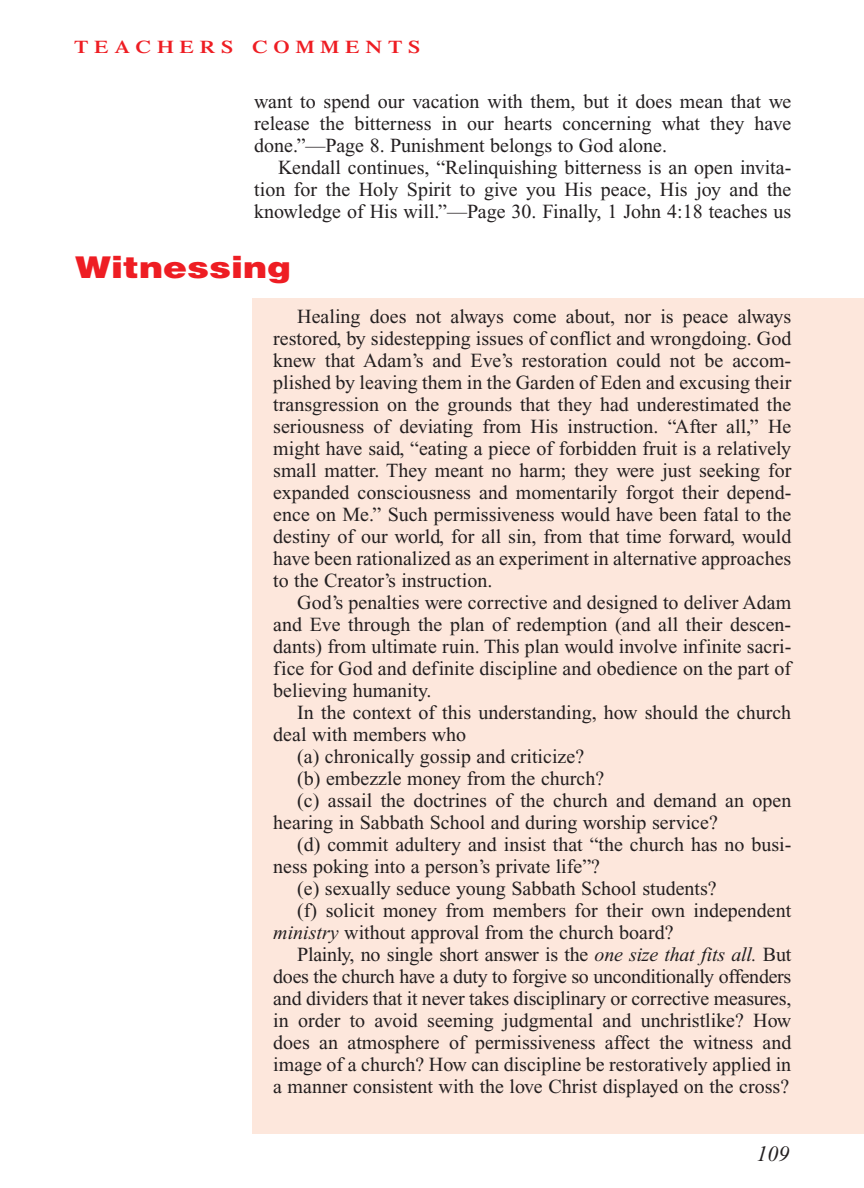
<style>
.page{position:relative;width:864px;height:1188px;background:#fff}
.page>*{position:absolute;margin:0;border:0;box-sizing:border-box;transform-origin:0 0}
.t1{font:900 30px "Helvetica";color:#ee1d23;scale:1.2 1}
.t2{font:italic 22px "Times New Roman";color:#231f20}
.t3{font:20px/22px "Times New Roman";color:#231f20;text-align:justify}
.t4{font:600 18px "Times";letter-spacing:.265em;color:#ee1d23;scale:1.2 1}
.s1{font-style:italic}
</style>
<div class="page">
<div style="left:252px;top:298px;width:612px;height:835px;background:#fde7dc"></div>
<p class="t4" style="left:74px;top:40px;width:290px">TEACHERS COMMENTS</p>
<p class="t3" style="left:254px;top:92px;width:539px">want to spend our vacation with them, but it does mean that we release the bitterness in our hearts concerning what they have done.”—Page 8. Punishment belongs to God alone.</p>
<p class="t3" style="left:254px;top:158px;width:539px;text-indent:24px">Kendall continues, “Relinquishing bitterness is an open invita&shy;tion for the Holy Spirit to give you His peace, His joy and the knowledge of His will.”—Page 30. Finally, 1 John 4:18 teaches us</p>
<h1 class="t1" style="left:75px;top:251px;width:181px">Witnessing</h1>
<p class="t3" style="left:273px;top:307px;width:520px;text-indent:24px">Healing does not always come about, nor is peace always restored, by sidestepping issues of conflict and wrongdoing. God knew that Adam’s and Eve’s restoration could not be accom&shy;plished by leaving them in the Garden of Eden and excusing their transgression on the grounds that they had underestimated the seriousness of deviating from His instruction. “After all,” He might have said, “eating a piece of forbidden fruit is a relatively small matter. They meant no harm; they were just seeking for expanded consciousness and momentarily forgot their depend&shy;ence on Me.” Such permissiveness would have been fatal to the destiny of our world, for all sin, from that time forward, would have been rationalized as an experiment in alternative approaches to the Creator’s instruction.</p>
<p class="t3" style="left:273px;top:593px;width:520px;text-indent:24px">God’s penalties were corrective and designed to deliver Adam and Eve through the plan of redemption (and all their descen&shy;dants) from ultimate ruin. This plan would involve infinite sacri&shy;fice for God and definite discipline and obedience on the part of believing humanity.</p>
<p class="t3" style="left:297px;top:703px;width:496px">In the context of this understanding, how should the church</p>
<p class="t3" style="left:273px;top:725px;width:194px">deal with members who</p>
<p class="t3" style="left:297px;top:747px;width:288px">(a) chronically gossip and criticize?</p>
<p class="t3" style="left:297px;top:769px;width:309px">(b) embezzle money from the church?</p>
<p class="t3" style="left:297px;top:791px;width:496px">(c) assail the doctrines of the church and demand an open</p>
<p class="t3" style="left:273px;top:813px;width:446px">hearing in Sabbath School and during worship service?</p>
<p class="t3" style="left:297px;top:835px;width:496px">(d) commit adultery and insist that “the church has no busi-</p>
<p class="t3" style="left:273px;top:857px;width:328px">ness poking into a person’s private life”?</p>
<p class="t3" style="left:297px;top:879px;width:421px">(e) sexually seduce young Sabbath School students?</p>
<p class="t3" style="left:297px;top:901px;width:496px">(f) solicit money from members for their own independent</p>
<p class="t3" style="left:273px;top:923px;width:402px"><span class="s1">ministry</span> without approval from the church board?</p>
<p class="t3" style="left:297px;top:945px;width:496px">Plainly, no single short answer is the <span class="s1">one size that fits all.</span> But</p>
<p class="t3" style="left:273px;top:967px;width:520px">does the church have a duty to forgive so unconditionally offenders</p>
<p class="t3" style="left:273px;top:989px;width:520px">and dividers that it never takes disciplinary or corrective measures,</p>
<p class="t3" style="left:273px;top:1011px;width:520px">in order to avoid seeming judgmental and unchristlike? How</p>
<p class="t3" style="left:273px;top:1033px;width:520px">does an atmosphere of permissiveness affect the witness and</p>
<p class="t3" style="left:273px;top:1055px;width:520px">image of a church? How can discipline be restoratively applied in</p>
<p class="t3" style="left:273px;top:1077px;width:518px">a manner consistent with the love Christ displayed on the cross?</p>
<p class="t2" style="left:756px;top:1146px;width:34px">109</p>
</div>
